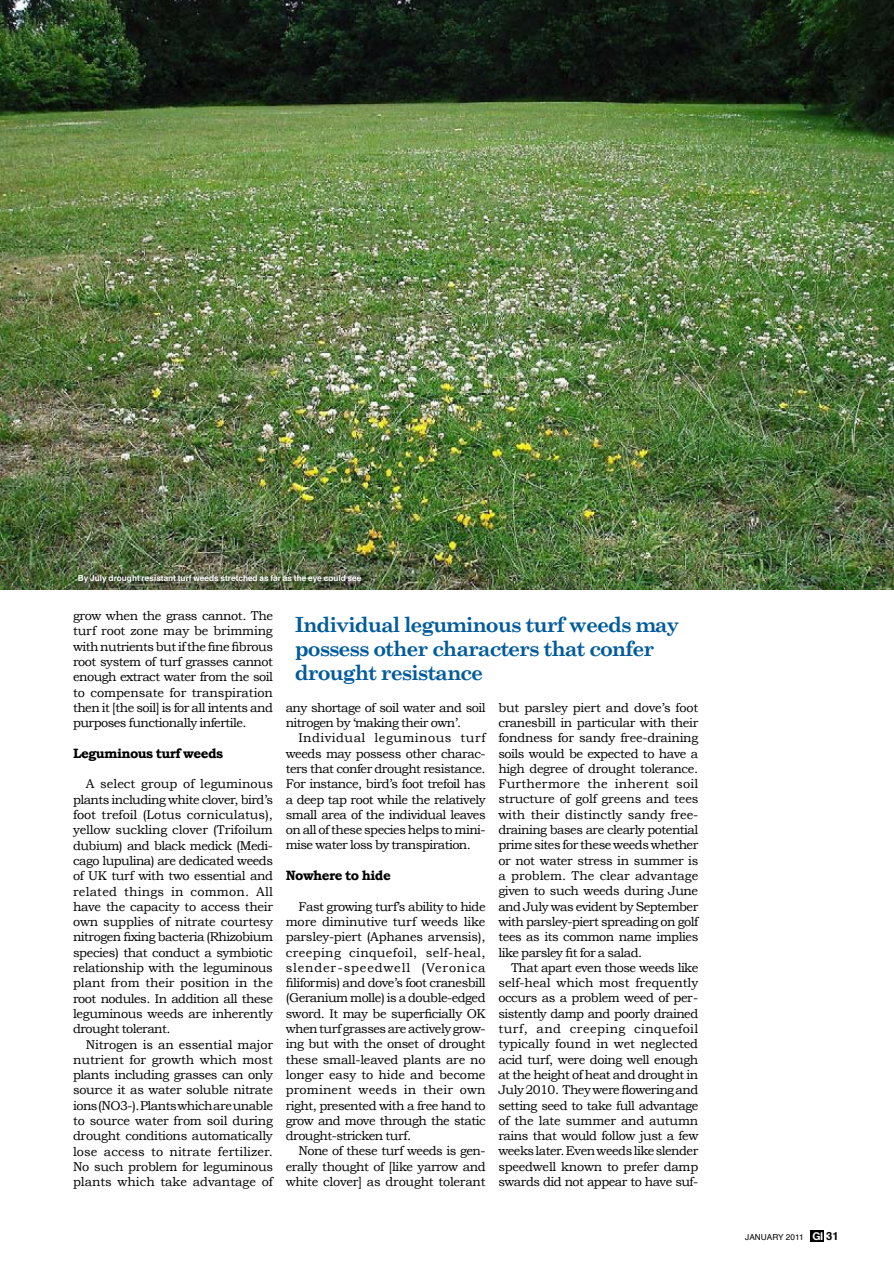
<style>
.page{position:relative;width:894px;height:1263px;background:#fff}
.page>*{position:absolute;margin:0;border:0;box-sizing:border-box;transform-origin:0 0}
.t1{font:700 21px/24px "Century Schoolbook";letter-spacing:-.05em;color:#005b9c}
.t2{font:700 13.5px "Bookman Old Style";letter-spacing:-.04em;color:#000}
.t3{font:12.75px/15.3px "Bookman Old Style";letter-spacing:-.04em;color:#000;text-align:justify}
.t4{font:700 8.25px "Helvetica";color:#fff}
.t5{font:8.25px "Helvetica";color:#000}
.s1{font-family:"Helvetica Neue";font-weight:700;font-size:10.8px;color:#fff}
.s2{font-weight:700;font-size:11.25px}
</style>
<div class="page">
<div style="left:810px;top:1230px;width:14px;height:11px;background:#000"></div>
<img style="left:1px;top:0;width:893px;height:590px">
<div style="left:73px;top:570px;width:299px;height:23px;background:#000;opacity:.75"></div>
<p class="t4" style="left:78px;top:571px;width:285px">By July drought resistant turf weeds stretched as far as the eye could see</p>
<h1 class="t1" style="left:295px;top:612px;width:386px">Individual leguminous turf weeds may possess other characters that confer drought resistance</h1>
<p class="t3" style="left:73px;top:608px;width:201px">grow when the grass cannot. The turf root zone may be brimming with nutrients but if the fine fibrous root system of turf grasses cannot enough extract water from the soil to compensate for transpiration then it [the soil] is for all intents and purposes functionally infertile.</p>
<p class="t2" style="left:73px;top:745px;width:152px">Leguminous turf weeds</p>
<p class="t3" style="left:73px;top:776px;width:201px;text-indent:13px">A select group of leguminous plants including white clover, bird’s foot trefoil (Lotus corniculatus), yellow suckling clover (Trifoilum dubium) and black medick (Medi&shy;cago lupulina) are dedicated weeds of UK turf with two essential and related things in common. All have the capacity to access their own supplies of nitrate courtesy nitrogen fixing bacteria (Rhizobium species) that conduct a symbiotic relationship with the leguminous plant from their position in the root nodules. In addition all these leguminous weeds are inherently drought tolerant.</p>
<p class="t3" style="left:73px;top:1036px;width:201px;text-indent:13px">Nitrogen is an essential major nutrient for growth which most plants including grasses can only source it as water soluble nitrate ions (NO3-). Plants which are unable to source water from soil during drought conditions automatically lose access to nitrate fertilizer.<br>No such problem for leguminous plants which take advantage of</p>
<p class="t3" style="left:498px;top:700px;width:201px">but parsley piert and dove’s foot cranesbill in particular with their fondness for sandy free-draining soils would be expected to have a high degree of drought tolerance.<br>Furthermore the inherent soil structure of golf greens and tees with their distinctly sandy free&shy;draining bases are clearly potential prime sites for these weeds whether or not water stress in summer is a problem. The clear advantage given to such weeds during June and July was evident by September with parsley-piert spreading on golf tees as its common name implies like parsley fit for a salad.</p>
<p class="t3" style="left:498px;top:960px;width:201px;text-indent:13px">That apart even those weeds like self-heal which most frequently occurs as a problem weed of per&shy;sistently damp and poorly drained turf, and creeping cinquefoil typically found in wet neglected acid turf, were doing well enough at the height of heat and drought in July 2010. They were flowering and setting seed to take full advantage of the late summer and autumn rains that would follow just a few weeks later. Even weeds like slender speedwell known to prefer damp swards did not appear to have suf-</p>
<p class="t3" style="left:286px;top:700px;width:201px">any shortage of soil water and soil nitrogen by ‘making their own’.</p>
<p class="t3" style="left:286px;top:730px;width:201px;text-indent:13px">Individual leguminous turf weeds may possess other charac&shy;ters that confer drought resistance.<br>For instance, bird’s foot trefoil has a deep tap root while the relatively small area of the individual leaves on all of these species helps to mini&shy;mise water loss by transpiration.</p>
<p class="t2" style="left:286px;top:867px;width:107px">Nowhere to hide</p>
<p class="t3" style="left:286px;top:898px;width:201px;text-indent:13px">Fast growing turf’s ability to hide more diminutive turf weeds like parsley-piert (Aphanes arvensis), creeping cinquefoil, self-heal, slender-speedwell (Veronica filiformis) and dove’s foot cranesbill (Geranium molle) is a double-edged sword. It may be superficially OK when turf grasses are actively grow&shy;ing but with the onset of drought these small-leaved plants are no longer easy to hide and become prominent weeds in their own right, presented with a free hand to grow and move through the static drought-stricken turf.</p>
<p class="t3" style="left:286px;top:1143px;width:201px;text-indent:13px">None of these turf weeds is gen&shy;erally thought of [like yarrow and white clover] as drought tolerant</p>
<p class="t5" style="left:745px;top:1231px;width:95px">JANUARY 2011 <span class="s1">GI</span> <span class="s2">31</span></p>
</div>
